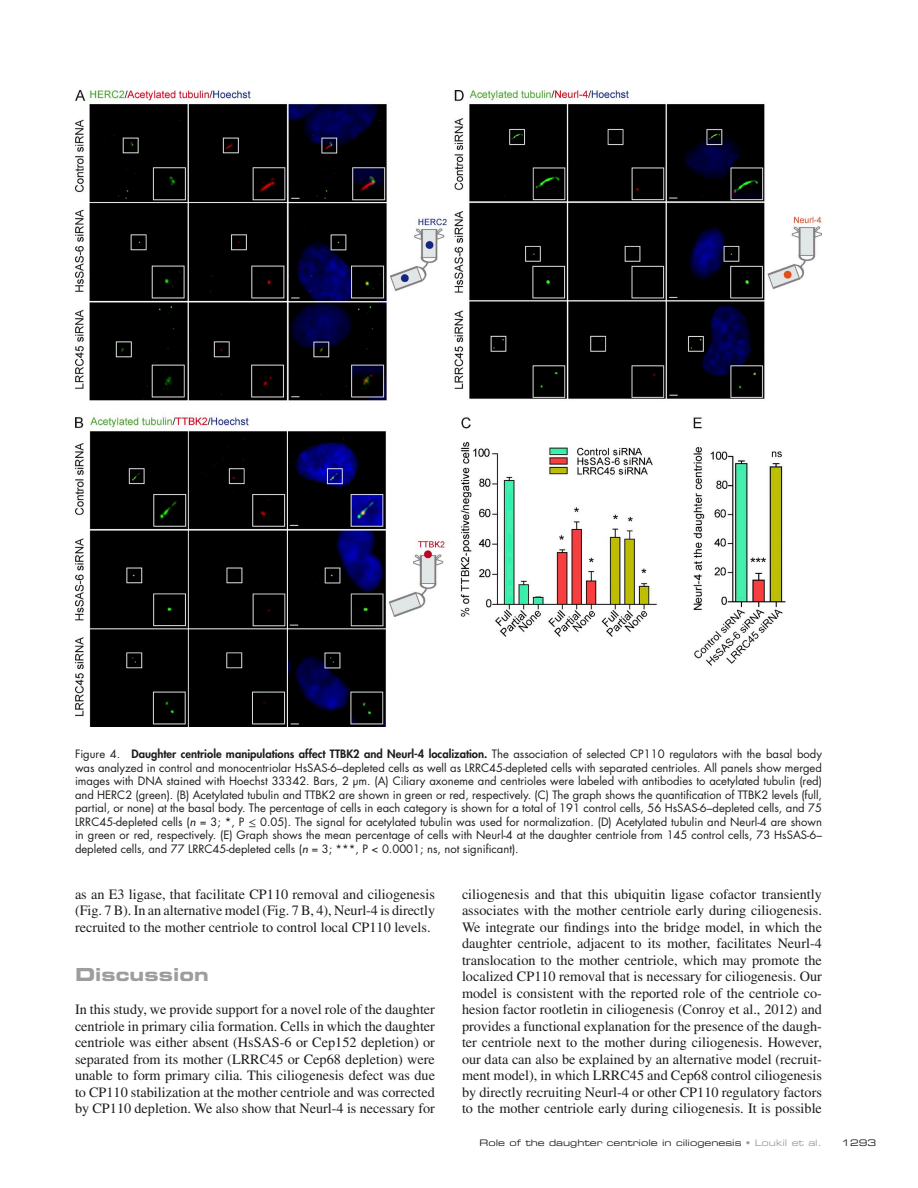
<style>
.page{position:relative;width:918px;height:1188px;background:#fff}
.page>*{position:absolute;margin:0;border:0;box-sizing:border-box;transform-origin:0 0}
.t1{font:18px "Eurostile LT Std Bold Ex 2";letter-spacing:.005em;color:#9d9d9d}
.t2{font:14.25px/16.5px "Times LT Std";color:#1d1d1b;text-align:justify}
.t3{font:11.25px/13.5px "Futura Std";color:#1d1d1b;text-align:justify}
.t4{font:9px "Eurostile LT Std Ex 2";color:#1d1d1b}
.s1{font-weight:800}
.s2{font-weight:500;font-style:italic}
.s3{font-family:"STIX General"}
.s4{color:#9d9d9d}
</style>
<div class="page">
<img style="left:75px;top:90px;width:747px;height:637px">
<p class="t3" style="left:75px;top:748px;width:749px">Figure 4. <span class="s1">Daughter centriole manipulations affect TTBK2 and Neurl-4 localization.</span> The association of selected CP110 regulators with the basal body was analyzed in control and monocentriolar HsSAS-6–depleted cells as well as LRRC45-depleted cells with separated centrioles. All panels show merged images with DNA stained with Hoechst 33342. Bars, 2 µm. (A) Ciliary axoneme and centrioles were labeled with antibodies to acetylated tubulin (red) and HERC2 (green). (B) Acetylated tubulin and TTBK2 are shown in green or red, respectively. (C) The graph shows the quantification of TTBK2 levels (full, partial, or none) at the basal body. The percentage of cells in each category is shown for a total of 191 control cells, 56 HsSAS-6–depleted cells, and 75<br>LRRC45-depleted cells (<span class="s2">n</span> = 3; *, P <span class="s3">≤</span> 0.05). The signal for acetylated tubulin was used for normalization. (D) Acetylated tubulin and Neurl-4 are shown in green or red, respectively. (E) Graph shows the mean percentage of cells with Neurl-4 at the daughter centriole from 145 control cells, 73 HsSAS-6– depleted cells, and 77 LRRC45-depleted cells (<span class="s2">n</span> = 3; ***, P &lt; 0.0001; ns, not significant).</p>
<p class="t2" style="left:75px;top:885px;width:362px">as an E3 ligase, that facilitate CP110 removal and ciliogenesis (Fig. 7 B). In an alternative model (Fig. 7 B, 4), Neurl-4 is directly recruited to the mother centriole to control local CP110 levels.</p>
<p class="t1" style="left:75px;top:962px;width:135px">Discussion</p>
<p class="t2" style="left:75px;top:1001px;width:362px">In this study, we provide support for a novel role of the daughter centriole in primary cilia formation. Cells in which the daughter centriole was either absent (HsSAS-6 or Cep152 depletion) or separated from its mother (LRRC45 or Cep68 depletion) were unable to form primary cilia. This ciliogenesis defect was due to CP110 stabilization at the mother centriole and was corrected by CP110 depletion. We also show that Neurl-4 is necessary for</p>
<p class="t2" style="left:462px;top:885px;width:362px">ciliogenesis and that this ubiquitin ligase cofactor transiently associates with the mother centriole early during ciliogenesis.<br>We integrate our findings into the bridge model, in which the daughter centriole, adjacent to its mother, facilitates Neurl-4 translocation to the mother centriole, which may promote the localized CP110 removal that is necessary for ciliogenesis. Our model is consistent with the reported role of the centriole co&shy;hesion factor rootletin in ciliogenesis (Conroy et al., 2012) and provides a functional explanation for the presence of the daugh&shy;ter centriole next to the mother during ciliogenesis. However, our data can also be explained by an alternative model (recruit&shy;ment model), in which LRRC45 and Cep68 control ciliogenesis by directly recruiting Neurl-4 or other CP110 regulatory factors to the mother centriole early during ciliogenesis. It is possible</p>
<p class="t4" style="left:479px;top:1136px;width:344px">Role of the daughter centriole in ciliogenesis <span class="s4">• Loukil et al.</span></p>
<p class="t4" style="left:841px;top:1136px;width:36px">1293</p>
</div>
